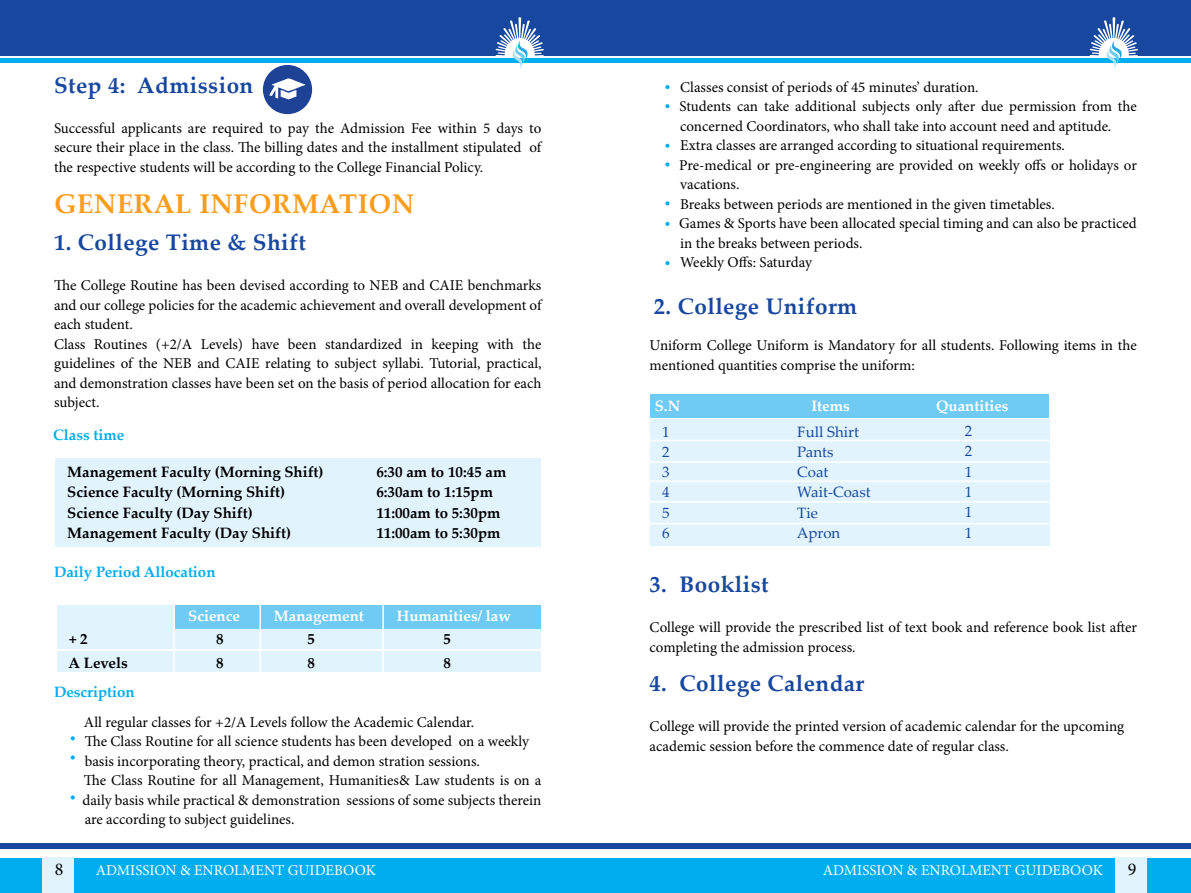
<style>
.page{position:relative;width:1191px;height:893px;background:#fff}
.page>*{position:absolute;margin:0;border:0;box-sizing:border-box;transform-origin:0 0}
.t1{font:700 27px "Palatino Linotype";letter-spacing:.02em;color:#f99d1c}
.t2{font:700 22.5px "Palatino Linotype";letter-spacing:.02em;color:#17479e}
.t3{font:18px "Minion Pro";color:#000}
.t4{font:15px/19.5px "Minion Pro";color:#000}
.t5{font:700 15px "Palatino Linotype";color:#000}
.t6{font:15px "Minion Pro";color:#fff}
.t7{font:700 15px "Palatino Linotype";color:#fff}
.t8{font:15px/20.2px "Palatino Linotype";color:#17479e;text-align:justify}
.t9{font:700 15px "Palatino Linotype";color:#00aeef}
</style>
<div class="page">
<div style="left:0;top:858px;width:1191px;height:35px;background:#00aeef"></div>
<div style="left:42px;top:857px;width:31px;height:36px;background:#e1f4fd"></div>
<div style="left:1115px;top:857px;width:31px;height:36px;background:#e1f4fd"></div>
<div style="left:0;top:843px;width:1191px;height:6px;background:#17479e"></div>
<div style="left:0;top:0;width:608px;height:56px;background:#17479e"></div>
<hr style="left:0;top:58px;width:605px;height:4px;background:#00aeef">
<svg style="left:495px;top:17px;width:49px;height:52px"></svg>
<div style="left:595px;top:0;width:596px;height:56px;background:#17479e"></div>
<hr style="left:599px;top:58px;width:592px;height:4px;background:#00aeef">
<svg style="left:1089px;top:17px;width:49px;height:52px"></svg>
<div style="left:57px;top:605px;width:484px;height:44px;background:#e1f4fd"></div>
<div style="left:57px;top:651px;width:484px;height:21px;background:#e1f4fd"></div>
<div style="left:175px;top:605px;width:366px;height:24px;background:#6fcbf3"></div>
<hr style="left:259px;top:603px;width:2px;height:85px;background:#fff">
<hr style="left:382px;top:604px;width:2px;height:84px;background:#fff">
<hr style="left:173px;top:602px;width:2px;height:86px;background:#fff">
<div style="left:55px;top:458px;width:486px;height:89px;background:#e1f4fd"></div>
<svg style="left:71px;top:736px;width:4px;height:4px"></svg>
<svg style="left:71px;top:755px;width:4px;height:5px"></svg>
<svg style="left:71px;top:795px;width:4px;height:5px"></svg>
<div style="left:263px;top:65px;width:49px;height:49px;background:#1e4396;border-radius:50%"></div>
<svg style="left:269px;top:78px;width:36px;height:21px"></svg>
<svg style="left:665px;top:85px;width:4px;height:4px"></svg>
<svg style="left:665px;top:104px;width:4px;height:4px"></svg>
<svg style="left:665px;top:144px;width:4px;height:4px"></svg>
<svg style="left:665px;top:162px;width:4px;height:5px"></svg>
<svg style="left:665px;top:201px;width:4px;height:4px"></svg>
<svg style="left:665px;top:222px;width:4px;height:4px"></svg>
<svg style="left:665px;top:261px;width:4px;height:4px"></svg>
<div style="left:650px;top:394px;width:399px;height:24px;background:#6fcbf3"></div>
<div style="left:650px;top:419px;width:400px;height:127px;background:#e1f4fd"></div>
<hr style="left:649px;top:440px;width:401px;height:1px;background:#fff">
<hr style="left:649px;top:461px;width:401px;height:2px;background:#fff">
<hr style="left:649px;top:481px;width:401px;height:1px;background:#fff">
<hr style="left:649px;top:501px;width:401px;height:2px;background:#fff">
<hr style="left:649px;top:523px;width:401px;height:1px;background:#fff">
<h2 class="t2" style="left:54px;top:70px;width:201px">Step 4: Admission</h2>
<p class="t4" style="left:54px;top:118px;width:489px;text-align:justify">Successful applicants are required to pay the Admission Fee within 5 days to secure their place in the class. The billing dates and the installment stipulated of the respective students will be according to the College Financial Policy.</p>
<h1 class="t1" style="left:54px;top:185px;width:362px">GENERAL INFORMATION</h1>
<h2 class="t2" style="left:54px;top:227px;width:253px">1. College Time &amp; Shift</h2>
<p class="t4" style="left:54px;top:276px;width:489px">The College Routine has been devised according to NEB and CAIE benchmarks and our college policies for the academic achievement and overall development of each student.<br>Class Routines (+2/A Levels) have been standardized in keeping with the guidelines of the NEB and CAIE relating to subject syllabi. Tutorial, practical, and demonstration classes have been set on the basis of period allocation for each subject.</p>
<p class="t9" style="left:53px;top:424px;width:73px">Class time</p>
<p class="t5" style="left:67px;top:461px;width:258px">Management Faculty (Morning Shift)</p>
<p class="t5" style="left:376px;top:461px;width:132px">6:30 am to 10:45 am</p>
<p class="t5" style="left:67px;top:481px;width:219px">Science Faculty (Morning Shift)</p>
<p class="t5" style="left:376px;top:481px;width:118px">6:30am to 1:15pm</p>
<p class="t5" style="left:67px;top:502px;width:187px">Science Faculty (Day Shift)</p>
<p class="t5" style="left:376px;top:502px;width:126px">11:00am to 5:30pm</p>
<p class="t5" style="left:67px;top:522px;width:225px">Management Faculty (Day Shift)</p>
<p class="t5" style="left:376px;top:522px;width:126px">11:00am to 5:30pm</p>
<p class="t9" style="left:54px;top:561px;width:163px">Daily Period Allocation</p>
<p class="t7" style="left:188px;top:605px;width:53px">Science</p>
<p class="t7" style="left:274px;top:605px;width:91px">Management</p>
<p class="t7" style="left:397px;top:605px;width:115px">Humanities/ law</p>
<p class="t5" style="left:69px;top:628px;width:20px">+ 2</p>
<p class="t5" style="left:216px;top:628px;width:9px">8</p>
<p class="t5" style="left:307px;top:628px;width:9px">5</p>
<p class="t5" style="left:443px;top:628px;width:9px">5</p>
<p class="t5" style="left:68px;top:652px;width:61px">A Levels</p>
<p class="t5" style="left:216px;top:652px;width:9px">8</p>
<p class="t5" style="left:307px;top:652px;width:9px">8</p>
<p class="t5" style="left:443px;top:652px;width:9px">8</p>
<p class="t9" style="left:54px;top:681px;width:82px">Description</p>
<p class="t4" style="left:82px;top:712px;width:460px">All regular classes for +2/A Levels follow the Academic Calendar.<br>The Class Routine for all science students has been developed on a weekly basis incorporating theory, practical, and demon stration sessions.<br>The Class Routine for all Management, Humanities&amp; Law students is on a daily basis while practical &amp; demonstration sessions of some subjects therein are according to subject guidelines.</p>
<p class="t4" style="left:679px;top:77px;width:459px">Classes consist of periods of 45 minutes’ duration.<br>Students can take additional subjects only after due permission from the concerned Coordinators, who shall take into account need and aptitude.<br>Extra classes are arranged according to situational requirements.<br>Pre-medical or pre-engineering are provided on weekly offs or holidays or vacations.<br>Breaks between periods are mentioned in the given timetables.<br>Games &amp; Sports have been allocated special timing and can also be practiced in the breaks between periods.<br>Weekly Offs: Saturday</p>
<h2 class="t2" style="left:654px;top:290px;width:205px">2. College Uniform</h2>
<p class="t4" style="left:649px;top:336px;width:489px">Uniform College Uniform is Mandatory for all students. Following items in the mentioned quantities comprise the uniform:</p>
<p class="t7" style="left:655px;top:395px;width:27px">S.N</p>
<p class="t7" style="left:811px;top:395px;width:40px">Items</p>
<p class="t7" style="left:936px;top:395px;width:74px">Quantities</p>
<p class="t8" style="left:662px;top:421px;width:9px">1</p>
<p class="t8" style="left:797px;top:421px;width:63px">Full Shirt</p>
<p class="t8" style="left:662px;top:441px;width:9px">2</p>
<p class="t8" style="left:797px;top:441px;width:38px">Pants</p>
<p class="t8" style="left:662px;top:461px;width:9px">3</p>
<p class="t8" style="left:797px;top:461px;width:33px">Coat</p>
<p class="t8" style="left:662px;top:482px;width:9px">4</p>
<p class="t8" style="left:797px;top:482px;width:75px">Wait-Coast</p>
<p class="t8" style="left:662px;top:502px;width:9px">5</p>
<p class="t8" style="left:797px;top:502px;width:22px">Tie</p>
<p class="t8" style="left:662px;top:522px;width:9px">6</p>
<p class="t8" style="left:796px;top:522px;width:45px">Apron</p>
<p class="t8" style="left:965px;top:420px;width:9px">2<br>2<br>1<br>1<br>1<br>1</p>
<h2 class="t2" style="left:649px;top:569px;width:121px">3. Booklist</h2>
<p class="t4" style="left:649px;top:618px;width:489px">College will provide the prescribed list of text book and reference book list after completing the admission process.</p>
<h2 class="t2" style="left:649px;top:668px;width:216px">4. College Calendar</h2>
<p class="t4" style="left:649px;top:717px;width:476px">College will provide the printed version of academic calendar for the upcoming academic session before the commence date of regular class.</p>
<p class="t3" style="left:55px;top:857px;width:10px">8</p>
<p class="t6" style="left:96px;top:861px;width:282px">ADMISSION &amp; ENROLMENT GUIDEBOOK</p>
<p class="t6" style="left:822px;top:861px;width:282px">ADMISSION &amp; ENROLMENT GUIDEBOOK</p>
<p class="t3" style="left:1128px;top:857px;width:10px">9</p>
</div>
